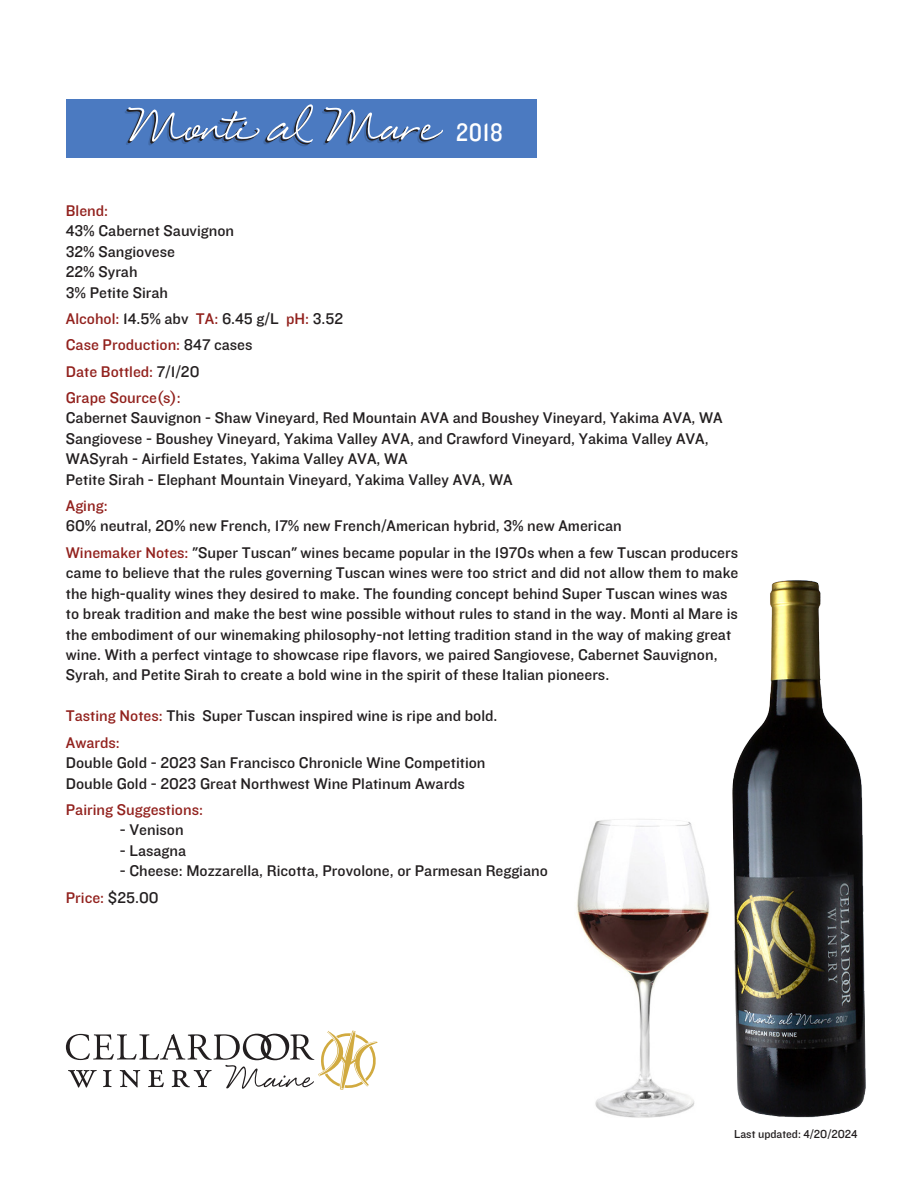
<style>
.page{position:relative;width:918px;height:1188px;background:#fff}
.page>*{position:absolute;margin:0;border:0;box-sizing:border-box;transform-origin:0 0}
.t1{font:79.35px "Eye Catching Pro";color:#fff}
.t2{font:26.1px "Knockout HTF30 Junior Welterwt";color:#fff}
.t3{font:16.05px/20.4px "Knockout HTF31 Junior Middlewt";color:#231f20}
.t4{font:16.05px "Knockout HTF31 Junior Middlewt";color:#92211d}
.t5{font:12px "Knockout HTF31 Junior Middlewt";color:#231f20}
.s1{color:#92211d}
.s2{color:#231f20}
</style>
<div class="page">
<img style="left:732px;top:580px;width:134px;height:538px">
<img style="left:576px;top:819px;width:133px;height:299px">
<svg style="left:66px;top:1031px;width:312px;height:59px"></svg>
<div style="left:66px;top:100px;width:471px;height:58px;background:#4b7ac1"></div>
<p class="t1" style="left:130px;top:95px;width:305px">Monti al Mare</p>
<p class="t2" style="left:456px;top:119px;width:48px">2018</p>
<p class="t4" style="left:66px;top:202px;width:44px">Blend:</p>
<p class="t3" style="left:66px;top:221px;width:170px">43% Cabernet Sauvignon</p>
<p class="t3" style="left:66px;top:242px;width:111px">32% Sangiovese</p>
<p class="t3" style="left:66px;top:262px;width:73px">22% Syrah</p>
<p class="t3" style="left:66px;top:283px;width:104px">3% Petite Sirah</p>
<p class="t3" style="left:66px;top:309px;width:279px"><span class="s1">Alcohol:</span> 14.5% abv <span class="s1">TA:</span> 6.45 g/L <span class="s1">pH:</span> 3.52</p>
<p class="t4" style="left:66px;top:336px;width:188px">Case Production: <span class="s2">847 cases</span></p>
<p class="t4" style="left:66px;top:363px;width:135px">Date Bottled: <span class="s2">7/1/20</span></p>
<p class="t4" style="left:66px;top:389px;width:116px">Grape Source(s):</p>
<p class="t3" style="left:66px;top:408px;width:658px">Cabernet Sauvignon - Shaw Vineyard, Red Mountain AVA and Boushey Vineyard, Yakima AVA, WA</p>
<p class="t3" style="left:66px;top:429px;width:644px">Sangiovese - Boushey Vineyard, Yakima Valley AVA, and Crawford Vineyard, Yakima Valley AVA,<br>WASyrah - Airfield Estates, Yakima Valley AVA, WA</p>
<p class="t3" style="left:66px;top:470px;width:448px">Petite Sirah - Elephant Mountain Vineyard, Yakima Valley AVA, WA</p>
<p class="t4" style="left:66px;top:497px;width:43px">Aging:</p>
<p class="t3" style="left:66px;top:516px;width:557px">60% neutral, 20% new French, 17% new French/American hybrid, 3% new American</p>
<p class="t3" style="left:66px;top:543px;width:674px"><span class="s1">Winemaker Notes:</span> "Super Tuscan" wines became popular in the 1970s when a few Tuscan producers came to believe that the rules governing Tuscan wines were too strict and did not allow them to make the high-quality wines they desired to make. The founding concept behind Super Tuscan wines was to break tradition and make the best wine possible without rules to stand in the way. Monti al Mare is the embodiment of our winemaking philosophy-not letting tradition stand in the way of making great wine. With a perfect vintage to showcase ripe flavors, we paired Sangiovese, Cabernet Sauvignon, Syrah, and Petite Sirah to create a bold wine in the spirit of these Italian pioneers.</p>
<p class="t3" style="left:66px;top:706px;width:433px"><span class="s1">Tasting Notes:</span> This Super Tuscan inspired wine is ripe and bold.</p>
<p class="t4" style="left:66px;top:734px;width:55px">Awards:</p>
<p class="t3" style="left:66px;top:753px;width:421px">Double Gold - 2023 San Francisco Chronicle Wine Competition</p>
<p class="t3" style="left:66px;top:774px;width:401px">Double Gold - 2023 Great Northwest Wine Platinum Awards</p>
<p class="t4" style="left:66px;top:801px;width:139px">Pairing Suggestions:</p>
<p class="t3" style="left:120px;top:820px;width:65px">- Venison</p>
<p class="t3" style="left:120px;top:841px;width:68px">- Lasagna</p>
<p class="t3" style="left:120px;top:861px;width:430px">- Cheese: Mozzarella, Ricotta, Provolone, or Parmesan Reggiano</p>
<p class="t4" style="left:66px;top:889px;width:94px">Price: <span class="s2">$25.00</span></p>
<p class="t5" style="left:734px;top:1127px;width:125px">Last updated: 4/20/2024</p>
</div>
